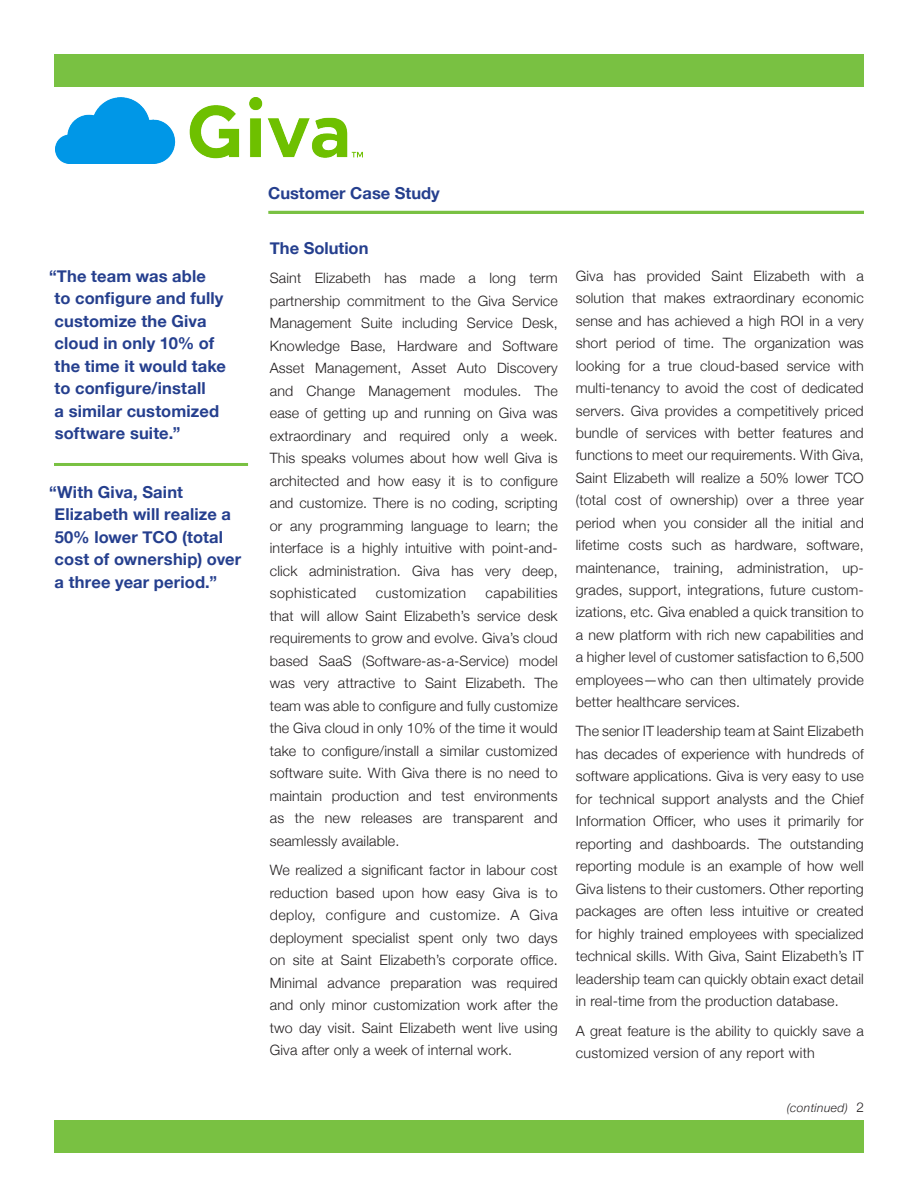
<style>
.page{position:relative;width:918px;height:1188px;background:#fff}
.page>*{position:absolute;margin:0;border:0;box-sizing:border-box;transform-origin:0 0}
.t1{font:700 16.5px/22.5px "Helvetica Neue";letter-spacing:.01em;color:#253f8e}
.t2{font:300 14.25px/22.5px "Helvetica Neue";letter-spacing:.01em;color:#231f20;text-align:justify}
.t3{font:300 14.25px "Helvetica Neue";letter-spacing:.03em;color:#231f20}
.t4{font:italic 300 12px "Helvetica Neue";letter-spacing:.03em;color:#231f20}
.s1{font-style:normal;font-size:13.5px}
</style>
<div class="page">
<hr style="left:54px;top:463px;width:194px;height:3px;background:#79c142">
<div style="left:54px;top:54px;width:810px;height:33px;background:#79c142"></div>
<hr style="left:268px;top:211px;width:596px;height:3px;background:#79c142">
<div style="left:54px;top:1120px;width:810px;height:33px;background:#79c142"></div>
<img style="left:56px;top:97px;width:307px;height:66px">
<p class="t1" style="left:55px;top:264px;width:173px;text-indent:-5px">“The team was able to configure and fully customize the Giva cloud in only 10% of the time it would take to configure/install<br>a similar customized software suite.”</p>
<p class="t1" style="left:55px;top:480px;width:188px;text-indent:-5px">“With Giva, Saint<br>Elizabeth will realize a<br>50% lower TCO (total cost of ownership) over a three year period.”</p>
<p class="t1" style="left:268px;top:182px;width:173px">Customer Case Study</p>
<p class="t1" style="left:270px;top:237px;width:100px">The Solution</p>
<p class="t2" style="left:270px;top:267px;width:290px">Saint Elizabeth has made a long term partnership commitment to the Giva Service Management Suite including Service Desk, Knowledge Base, Hardware and Software Asset Management, Asset Auto Discovery and Change Management modules. The ease of getting up and running on Giva was extraordinary and required only a week.<br>This speaks volumes about how well Giva is architected and how easy it is to configure and customize. There is no coding, scripting or any programming language to learn; the interface is a highly intuitive with point-and&shy;click administration. Giva has very deep, sophisticated</p>
<p class="t2" style="left:270px;top:582px;width:290px;text-indent:216px">capabilities that will allow Saint Elizabeth’s service desk requirements to grow and evolve. Giva’s cloud based SaaS (Software-as-a-Service) model was very attractive to Saint Elizabeth. The team was able to configure and fully customize the Giva cloud in only 10% of the time it would take to configure/install a similar customized software suite. With Giva there is no need to maintain production and test environments as the new releases are transparent and seamlessly available.</p>
<p class="t2" style="left:270px;top:859px;width:290px">We realized a significant factor in labour cost reduction based upon how easy Giva is to deploy, configure and customize. A Giva deployment specialist spent only two days on site at Saint Elizabeth’s corporate office.<br>Minimal advance preparation was required and only minor customization work after the two day visit. Saint Elizabeth went live using Giva after only a week of internal work.</p>
<p class="t3" style="left:376px;top:585px;width:92px">customization</p>
<p class="t2" style="left:576px;top:264px;width:290px">Giva has provided Saint Elizabeth with a solution that makes extraordinary economic sense and has achieved a high ROI in a very short period of time. The organization was looking for a true cloud-based service with multi-tenancy to avoid the cost of dedicated servers. Giva provides a competitively priced bundle of services with better features and functions to meet our requirements. With Giva, Saint Elizabeth will realize a 50% lower TCO (total cost of ownership) over a three year period when you consider all the initial and lifetime costs such as hardware, software, maintenance, training, administration, up&shy;grades, support, integrations, future custom&shy;izations, etc. Giva enabled a quick transition to a new platform with rich new capabilities and a higher level of customer satisfaction to 6,500 employees—who can then ultimately provide better healthcare services.</p>
<p class="t2" style="left:576px;top:720px;width:290px">The senior IT leadership team at Saint Elizabeth has decades of experience with hundreds of software applications. Giva is very easy to use for technical support analysts and the Chief Information Officer, who uses it primarily for reporting and dashboards. The outstanding reporting module is an example of how well Giva listens to their customers. Other reporting packages are often less intuitive or created for highly trained employees with specialized technical skills. With Giva, Saint Elizabeth’s IT leadership team can quickly obtain exact detail in real-time from the production database.</p>
<p class="t2" style="left:576px;top:1019px;width:290px">A great feature is the ability to quickly save a customized version of any report with</p>
<p class="t4" style="left:787px;top:1100px;width:79px">(continued) <span class="s1">2</span></p>
</div>
